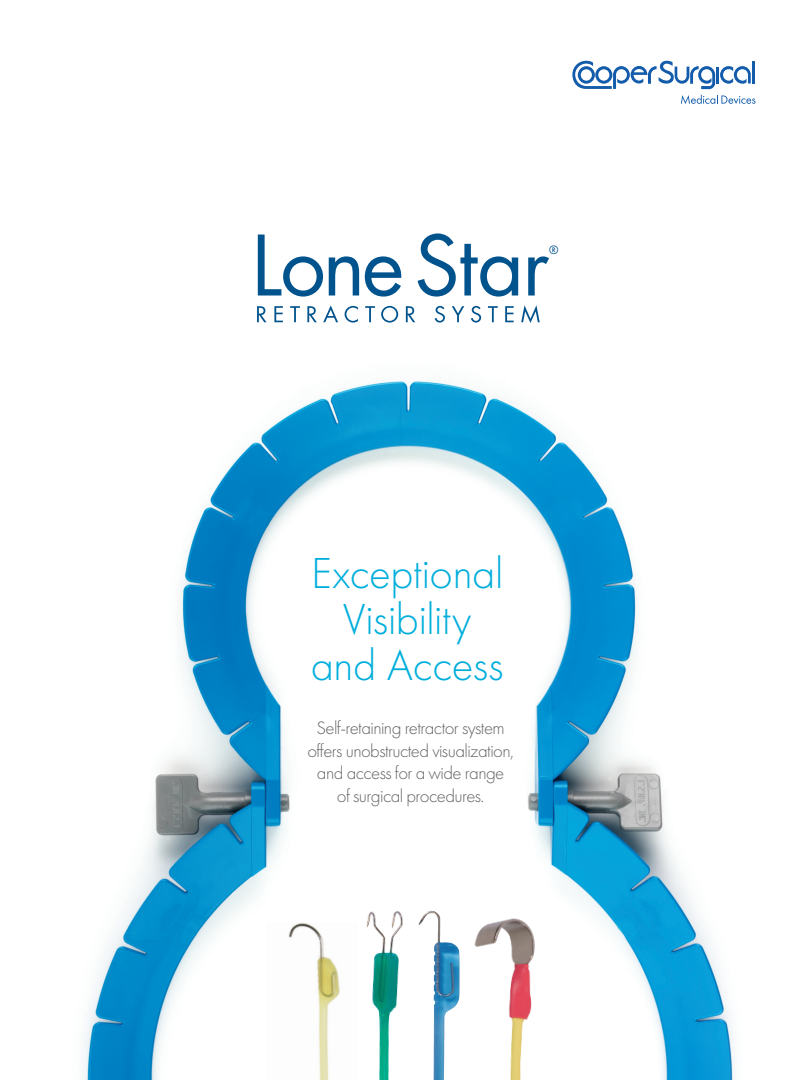
<style>
.page{position:relative;width:810px;height:1080px;background:#fff}
.page>*{position:absolute;margin:0;border:0;box-sizing:border-box;transform-origin:0 0}
.t1{font:300 45px/45.9px "Futura PT";letter-spacing:-.01em;color:#00aedc;text-align:center}
.Subhead{font:300 18.75px/22.5px "Futura PT";letter-spacing:-.03em;color:#636366;text-align:center}
.t2{font:12.62px "Futura PT";color:#00538d}
</style>
<div class="page">
<img style="left:83px;top:321px;width:651px;height:759px">
<hr style="left:752px;top:61px;width:3px;height:23px;background:#135cab">
<svg style="left:572px;top:61px;width:179px;height:28px"></svg>
<svg style="left:681px;top:95px;width:75px;height:9px"></svg>
<svg style="left:258px;top:235px;width:65px;height:62px"></svg>
<svg style="left:329px;top:256px;width:30px;height:40px"></svg>
<svg style="left:365px;top:256px;width:37px;height:41px"></svg>
<svg style="left:418px;top:233px;width:100px;height:64px"></svg>
<svg style="left:528px;top:256px;width:21px;height:40px"></svg>
<svg style="left:257px;top:306px;width:9px;height:16px"></svg>
<svg style="left:274px;top:306px;width:9px;height:16px"></svg>
<svg style="left:290px;top:306px;width:10px;height:16px"></svg>
<svg style="left:307px;top:306px;width:10px;height:16px"></svg>
<svg style="left:323px;top:305px;width:15px;height:17px"></svg>
<svg style="left:345px;top:306px;width:13px;height:17px"></svg>
<svg style="left:365px;top:306px;width:10px;height:16px"></svg>
<svg style="left:381px;top:306px;width:17px;height:17px"></svg>
<svg style="left:406px;top:306px;width:9px;height:16px"></svg>
<svg style="left:435px;top:306px;width:10px;height:17px"></svg>
<svg style="left:452px;top:306px;width:12px;height:16px"></svg>
<svg style="left:471px;top:306px;width:10px;height:17px"></svg>
<svg style="left:488px;top:306px;width:10px;height:16px"></svg>
<svg style="left:505px;top:306px;width:9px;height:16px"></svg>
<svg style="left:521px;top:305px;width:19px;height:18px"></svg>
<img style="left:266px;top:922px;width:68px;height:158px">
<img style="left:334px;top:894px;width:91px;height:186px">
<img style="left:379px;top:895px;width:82px;height:185px">
<img style="left:461px;top:893px;width:97px;height:187px">
<p class="t2" style="left:549px;top:243px;width:11px">®</p>
<p class="t1" style="left:311px;top:551px;width:194px">Exceptional<br>Visibility and Access</p>
<p class="Subhead" style="left:307px;top:717px;width:208px">Self-retaining retractor system offers unobstructed visualization, and access for a wide range<br>of surgical procedures.</p>
</div>
